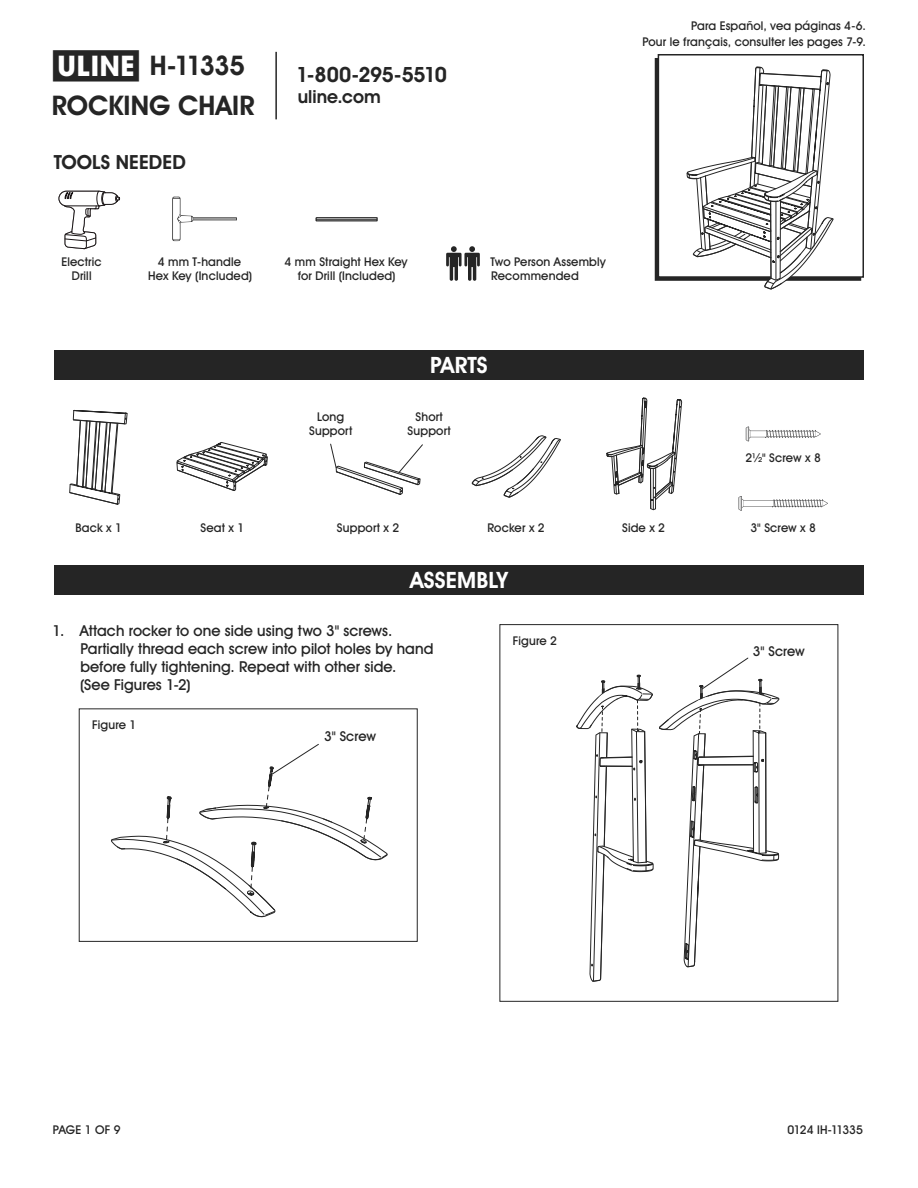
<style>
.page{position:relative;width:918px;height:1188px;background:#fff}
.page>*{position:absolute;margin:0;border:0;box-sizing:border-box;transform-origin:0 0}
.t1{font:700 27px "Uline Two Knine";color:#252525}
.t2{font:700 22.5px "Uline Two Knine";letter-spacing:.005em;color:#fff}
.t3{font:700 21px "Uline Two Knine";letter-spacing:-.02em;color:#252525}
.t4{font:700 19.5px "Uline Two Knine";letter-spacing:.005em;color:#252525}
.t5{font:700 18px "Uline Two Knine";color:#252525}
.t6{font:15px/18px "Uline Two Knine";letter-spacing:.005em;color:#252525}
.t7{font:13.5px "Uline Two Knine";color:#252525}
.t8{font:12px/14.4px "Uline Two Knine";letter-spacing:.015em;color:#252525;text-align:center}
.t9{font:12px "Uline Two Knine";letter-spacing:-.03em;color:#252525}
.s1{font-size:28.5px}
</style>
<div class="page">
<hr style="left:275px;top:52px;width:2px;height:67px;background:#252525">
<div style="left:54px;top:350px;width:810px;height:30px;background:#252525"></div>
<div style="left:54px;top:565px;width:810px;height:30px;background:#252525"></div>
<div style="left:79px;top:708px;width:339px;height:234px;border:1px solid #252525"></div>
<svg style="left:69px;top:409px;width:59px;height:96px"></svg>
<svg style="left:176px;top:442px;width:92px;height:49px"></svg>
<svg style="left:472px;top:435px;width:89px;height:63px"></svg>
<svg style="left:59px;top:191px;width:61px;height:58px"></svg>
<svg style="left:111px;top:708px;width:277px;height:209px"></svg>
<svg style="left:446px;top:246px;width:34px;height:35px"></svg>
<svg style="left:330px;top:443px;width:93px;height:52px"></svg>
<svg style="left:172px;top:197px;width:65px;height:44px"></svg>
<svg style="left:315px;top:217px;width:63px;height:4px"></svg>
<svg style="left:576px;top:54px;width:258px;height:928px"></svg>
<h1 class="t1" style="left:53px;top:49px;width:193px"><span class="s1">π</span> H-11335</h1>
<h1 class="t1" style="left:52px;top:89px;width:205px">ROCKING CHAIR</h1>
<h3 class="t4" style="left:54px;top:150px;width:134px">TOOLS NEEDED</h3>
<h3 class="t3" style="left:296px;top:62px;width:152px">1-800-295-5510</h3>
<h3 class="t5" style="left:298px;top:86px;width:84px">uline.com</h3>
<p class="t8" style="left:61px;top:254px;width:42px">Electric<br>Drill</p>
<p class="t8" style="left:148px;top:254px;width:105px">4 mm T-handle<br>Hex Key (Included)</p>
<p class="t8" style="left:285px;top:254px;width:125px">4 mm Straight Hex Key for Drill (Included)</p>
<p class="t8" style="left:491px;top:254px;width:117px;text-align:left">Two Person Assembly<br>Recommended</p>
<p class="t8" style="left:309px;top:409px;width:45px">Long<br>Support</p>
<h2 class="t2" style="left:430px;top:352px;width:59px">PARTS</h2>
<p class="t8" style="left:408px;top:409px;width:45px">Short<br>Support</p>
<p class="t8" style="left:642px;top:17px;width:225px;line-height:16.8px;text-align:right">Para Español, vea páginas 4-6.<br>Pour le français, consulter les pages 7-9.</p>
<p class="t8" style="left:746px;top:451px;width:77px">2½" Screw x 8</p>
<p class="t8" style="left:75px;top:520px;width:48px">Back x 1</p>
<p class="t8" style="left:201px;top:520px;width:45px">Seat x 1</p>
<p class="t8" style="left:337px;top:520px;width:64px">Support x 2</p>
<p class="t8" style="left:487px;top:520px;width:59px">Rocker x 2</p>
<p class="t8" style="left:622px;top:520px;width:45px">Side x 2</p>
<h2 class="t2" style="left:410px;top:566px;width:99px">ASSEMBLY</h2>
<p class="t6" style="left:80px;top:621px;width:355px;text-indent:-27px">1. Attach rocker to one side using two 3" screws.<br>Partially thread each screw into pilot holes by hand before fully tightening. Repeat with other side.<br>(See Figures 1-2)</p>
<p class="t8" style="left:92px;top:717px;width:46px">Figure 1</p>
<p class="t7" style="left:324px;top:727px;width:53px">3" Screw</p>
<p class="t8" style="left:513px;top:633px;width:46px">Figure 2</p>
<p class="t8" style="left:750px;top:520px;width:67px">3" Screw x 8</p>
<p class="t7" style="left:753px;top:643px;width:53px">3" Screw</p>
<p class="t8" style="left:53px;top:1122px;width:69px">PAGE 1 OF 9</p>
<p class="t9" style="left:788px;top:1122px;width:77px">0124 IH-11335</p>
</div>
